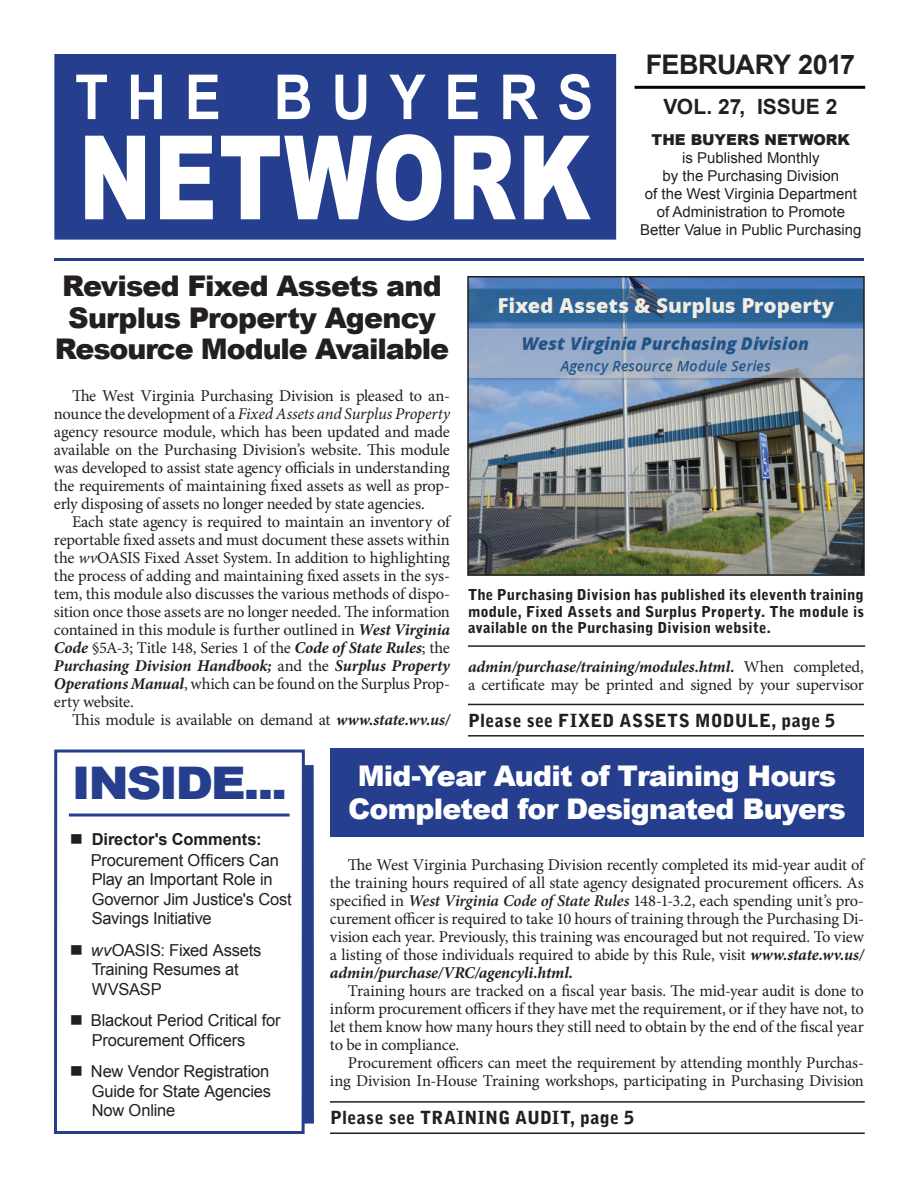
<style>
.page{position:relative;width:918px;height:1188px;background:#fff}
.page>*{position:absolute;margin:0;border:0;box-sizing:border-box;transform-origin:0 0}
.t1{font:900 116.85px "Arial";letter-spacing:.025em;color:#fff;scale:.75 1}
.t2{font:700 62.1px "Arial";letter-spacing:.35em;color:#fff;scale:.87 1}
.t3{font:900 45px "Arial";letter-spacing:-.05em;color:#253f8e;scale:1.08 1}
.t4{font:900 28.5px/31.5px "Arial";letter-spacing:-.035em;color:#231f20;text-align:center}
.t5{font:900 28.5px/33px "Arial";letter-spacing:-.03em;color:#fff;text-align:center}
.t6{font:700 27px "Arial";letter-spacing:-.025em;color:#231f20}
.t7{font:700 21px "Arial";letter-spacing:-.005em;color:#231f20}
.t8{font:900 18px "Bell Gothic Std";letter-spacing:.015em;color:#231f20}
.t9{font:16.5px/18px "Minion Pro";letter-spacing:-.015em;color:#231f20;text-align:justify}
.t10{font:16.5px/19.5px "Arial";letter-spacing:-.01em;color:#231f20}
.t11{font:900 15px/16.5px "Bell Gothic Std";letter-spacing:.01em;color:#231f20;text-align:justify}
.t12{font:15px/18px "Arial";color:#231f20;text-align:center}
.t13{font:900 15px "Arial";color:#231f20}
.s1{font-style:italic}
.s2{font-weight:700;font-style:italic}
.s3{font-weight:700}
.s4{font-weight:600;font-style:italic}
</style>
<div class="page">
<div style="left:54px;top:54px;width:562px;height:186px;background:#253f8e"></div>
<hr style="left:54px;top:258px;width:810px;height:3px;background:#253f8e">
<hr style="left:635px;top:86px;width:230px;height:3px;background:#040503">
<hr style="left:330px;top:1101px;width:535px;height:2px;background:#231f20">
<hr style="left:330px;top:1132px;width:535px;height:2px;background:#231f20">
<hr style="left:468px;top:704px;width:396px;height:1px;background:#231f20">
<hr style="left:468px;top:735px;width:396px;height:2px;background:#231f20">
<div style="left:330px;top:748px;width:534px;height:89px;background:#253f8e"></div>
<div style="left:54px;top:750px;width:251px;height:384px;border:3px solid #253f8e"></div>
<hr style="left:69px;top:814px;width:221px;height:3px;background:#253f8e">
<hr style="left:468px;top:645px;width:397px;height:2px;background:#231f20">
<img style="left:470px;top:279px;width:392px;height:294px">
<div style="left:467px;top:276px;width:398px;height:300px;border:2px solid #231f20"></div>
<h2 class="t2" style="left:75px;top:56px;width:597px">THE BUYERS</h2>
<h1 class="t1" style="left:79px;top:93px;width:684px">NETWORK</h1>
<h3 class="t4" style="left:55px;top:270px;width:396px">Revised Fixed Assets and<br>Surplus Property Agency<br>Resource Module Available</h3>
<h3 class="t6" style="left:646px;top:46px;width:211px">FEBRUARY 2017</h3>
<p class="t7" style="left:664px;top:92px;width:175px">VOL. 27, ISSUE 2</p>
<p class="t13" style="left:652px;top:129px;width:200px">THE BUYERS NETWORK</p>
<p class="t12" style="left:640px;top:149px;width:223px">is Published Monthly<br>by the Purchasing Division<br>of the West Virginia Department of Administration to Promote<br>Better Value in Public Purchasing</p>
<p class="t9" style="left:54px;top:387px;width:397px;text-indent:18px">The West Virginia Purchasing Division is pleased to an&shy;nounce the development of a <span class="s1">Fixed Assets and Surplus Property </span>agency resource module, which has been updated and made available on the Purchasing Division’s website. This module was developed to assist state agency officials in understanding the requirements of maintaining fixed assets as well as prop&shy;erly disposing of assets no longer needed by state agencies.</p>
<p class="t9" style="left:54px;top:513px;width:398px;text-indent:18px">Each state agency is required to maintain an inventory of reportable fixed assets and must document these assets within the <span class="s1">wv</span>OASIS Fixed Asset System. In addition to highlighting the process of adding and maintaining fixed assets in the sys&shy;tem, this module also discusses the various methods of dispo&shy;sition once those assets are no longer needed. The information contained in this module is further outlined in <span class="s2">West Virginia Code</span> §5A-3; Title 148, Series 1 of the <span class="s2">Code of State Rules</span>; the <span class="s2">Purchasing Division Handbook;</span> and the <span class="s2">Surplus Property Operations Manual</span>, which can be found on the Surplus Prop&shy;erty website.</p>
<p class="t9" style="left:72px;top:711px;width:379px">This module is available on demand at <span class="s2">www.state.wv.us/</span></p>
<p class="t11" style="left:468px;top:587px;width:398px">The Purchasing Division has published its eleventh training module, Fixed Assets and Surplus Property. The module is available on the Purchasing Division website.</p>
<p class="t9" style="left:468px;top:658px;width:398px"><span class="s2">admin/purchase/training/modules.html.</span> When completed, a certificate may be printed and signed by your supervisor</p>
<p class="t8" style="left:468px;top:710px;width:369px">Please see FIXED ASSETS MODULE, page 5</p>
<h3 class="t5" style="left:348px;top:759px;width:499px">Mid-Year Audit of Training Hours<br>Completed for Designated Buyers</h3>
<h3 class="t3" style="left:72px;top:751px;width:201px">INSIDE...</h3>
<p class="t10" style="left:91px;top:829px;width:189px;line-height:21px;text-indent:-21px">■ <span class="s3">Director's Comments:<br></span>Procurement Officers Can</p>
<p class="t10" style="left:92px;top:870px;width:202px">Play an Important Role in<br>Governor Jim Justice's Cost<br>Savings Initiative</p>
<p class="t10" style="left:92px;top:940px;width:171px;text-indent:-22px">■ <span class="s1">wv</span>OASIS: Fixed Assets<br>Training Resumes at<br>WVSASP</p>
<p class="t10" style="left:92px;top:1011px;width:190px;text-indent:-22px">■ Blackout Period Critical for<br>Procurement Officers</p>
<p class="t10" style="left:92px;top:1062px;width:181px;text-align:justify;text-indent:-22px">■ New Vendor Registration Guide for State Agencies Now Online</p>
<p class="t9" style="left:330px;top:855px;width:536px;text-indent:18px">The West Virginia Purchasing Division recently completed its mid-year audit of the training hours required of all state agency designated procurement officers. As specified in <span class="s4">West Virginia Code of State Rules</span> 148-1-3.2, each spending unit’s pro&shy;curement officer is required to take 10 hours of training through the Purchasing Di&shy;vision each year. Previously, this training was encouraged but not required. To view a listing of those individuals required to abide by this Rule, visit <span class="s2">www.state.wv.us/ admin/purchase/VRC/agencyli.html.</span></p>
<p class="t9" style="left:330px;top:981px;width:536px;text-indent:18px">Training hours are tracked on a fiscal year basis. The mid-year audit is done to inform procurement officers if they have met the requirement, or if they have not, to let them know how many hours they still need to obtain by the end of the fiscal year to be in compliance.</p>
<p class="t9" style="left:330px;top:1053px;width:536px;text-align:right">Procurement officers can meet the requirement by attending monthly Purchas&shy;ing Division In-House Training workshops, participating in Purchasing Division</p>
<p class="t8" style="left:330px;top:1107px;width:306px">Please see TRAINING AUDIT, page 5</p>
</div>
